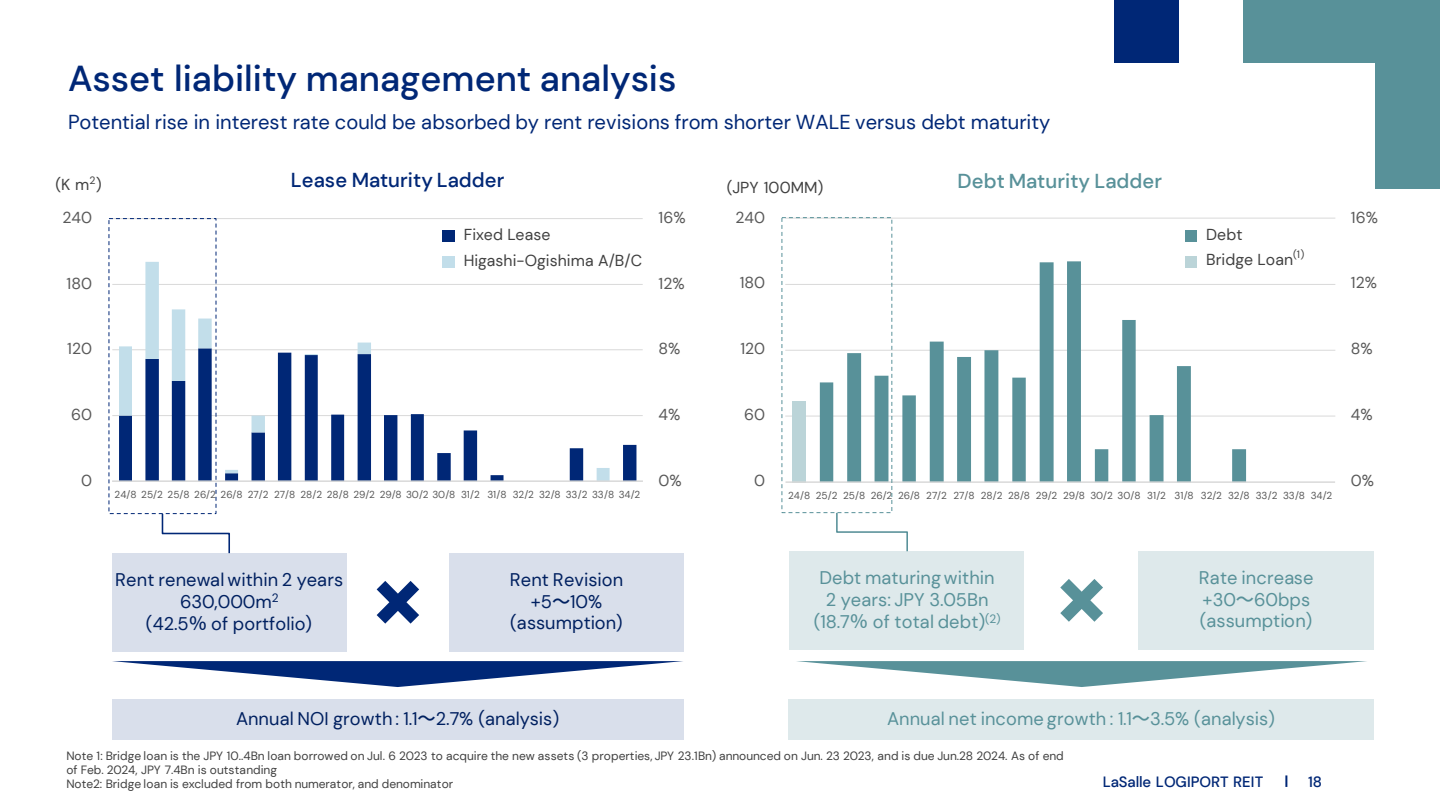
<style>
.page{position:relative;width:1440px;height:811px;background:#fff}
.page>*{position:absolute;margin:0;border:0;box-sizing:border-box;transform-origin:0 0}
.t1{font:500 36px "DM Sans";color:#002776}
.t2{font:20.2px "DM Sans";color:#002776}
.t3{font:500 20.2px "DM Sans";letter-spacing:.005em;color:#002776}
.t4{font:500 20.2px "DM Sans";letter-spacing:.005em;color:#589199}
.t5{font:18.2px/21.6px "DM Sans";letter-spacing:.005em;color:#589199;text-align:center}
.t6{font:18.2px/21.6px "DM Sans";letter-spacing:.005em;color:#002060;text-align:center}
.t7{font:15.8px "DM Sans";letter-spacing:.005em;color:#404040}
.t8{font:15.8px "DM Sans";color:#595959}
.t9{font:500 14.8px "DM Sans";color:#002776}
.t10{font:12px/14.4px "DM Sans";color:#404040}
.t11{font:10.6px "DM Sans";color:#404040}
.t12{font:10px "DM Sans";color:#595959}
.s1{font-size:15.8px}
.s2{font-family:"Noto Sans JP";font-weight:500}
</style>
<div class="page">
<svg style="left:1285px;top:775px;width:2px;height:11px"></svg>
<div style="left:1376px;top:0;width:64px;height:188px;background:#589199"></div>
<div style="left:1243px;top:0;width:197px;height:62px;background:#589199"></div>
<div style="left:1114px;top:0;width:64px;height:62px;background:#002776"></div>
<hr style="left:112px;top:415px;width:531px;height:1px;background:#d9d9d9">
<hr style="left:112px;top:349px;width:531px;height:1px;background:#d9d9d9">
<hr style="left:112px;top:284px;width:531px;height:1px;background:#d9d9d9">
<hr style="left:112px;top:218px;width:531px;height:1px;background:#d9d9d9">
<svg style="left:610px;top:350px;width:26px;height:130px"></svg>
<svg style="left:119px;top:262px;width:491px;height:218px"></svg>
<hr style="left:112px;top:480px;width:531px;height:1px;background:#d9d9d9">
<hr style="left:785px;top:415px;width:550px;height:1px;background:#d9d9d9">
<hr style="left:785px;top:349px;width:550px;height:1px;background:#d9d9d9">
<hr style="left:785px;top:284px;width:550px;height:1px;background:#d9d9d9">
<hr style="left:785px;top:217px;width:550px;height:1px;background:#d9d9d9">
<div style="left:792px;top:400px;width:14px;height:82px;background:#bbd4d8"></div>
<svg style="left:820px;top:261px;width:426px;height:220px"></svg>
<hr style="left:786px;top:481px;width:549px;height:1px;background:#d9d9d9">
<div style="left:1185px;top:230px;width:12px;height:11px;background:#589199"></div>
<div style="left:1185px;top:256px;width:12px;height:11px;background:#bbd4d8"></div>
<div style="left:112px;top:552px;width:235px;height:98px;background:#d9dfeb"></div>
<div style="left:790px;top:551px;width:234px;height:97px;background:#dee9eb"></div>
<svg style="left:377px;top:581px;width:42px;height:42px"></svg>
<div style="left:449px;top:552px;width:235px;height:98px;background:#d9dfeb"></div>
<svg style="left:1060px;top:579px;width:43px;height:42px"></svg>
<div style="left:1139px;top:551px;width:235px;height:97px;background:#dee9eb"></div>
<div style="left:443px;top:230px;width:12px;height:11px;background:#002776"></div>
<div style="left:443px;top:256px;width:12px;height:11px;background:#c2deea"></div>
<svg style="left:161px;top:512px;width:70px;height:42px"></svg>
<svg style="left:836px;top:512px;width:72px;height:40px"></svg>
<svg style="left:112px;top:661px;width:571px;height:25px"></svg>
<div style="left:112px;top:698px;width:572px;height:41px;background:#d9dfeb"></div>
<svg style="left:797px;top:661px;width:570px;height:25px"></svg>
<div style="left:789px;top:698px;width:585px;height:41px;background:#dee9eb"></div>
<p class="t1" style="left:68px;top:56px;width:610px">Asset liability management analysis</p>
<p class="t2" style="left:68px;top:109px;width:984px">Potential rise in interest rate could be absorbed by rent revisions from shorter WALE versus debt maturity</p>
<p class="t7" style="left:55px;top:175px;width:35px">(K m</p>
<p class="t3" style="left:291px;top:167px;width:215px">Lease Maturity Ladder</p>
<p class="t4" style="left:958px;top:168px;width:206px">Debt Maturity Ladder</p>
<p class="t11" style="left:89px;top:173px;width:14px">2<span class="s1">)</span></p>
<p class="t7" style="left:727px;top:177px;width:98px">(JPY 100MM)</p>
<p class="t8" style="left:62px;top:207px;width:31px">240</p>
<p class="t8" style="left:67px;top:273px;width:27px">180</p>
<p class="t7" style="left:464px;top:224px;width:88px">Fixed Lease</p>
<p class="t7" style="left:464px;top:250px;width:180px">Higashi-Ogishima A/B/C</p>
<p class="t8" style="left:659px;top:207px;width:29px">16%</p>
<p class="t8" style="left:659px;top:273px;width:28px">12%</p>
<p class="t8" style="left:735px;top:207px;width:31px">240</p>
<p class="t8" style="left:740px;top:273px;width:27px">180</p>
<p class="t7" style="left:1206px;top:224px;width:38px">Debt</p>
<p class="t7" style="left:1206px;top:250px;width:100px">Bridge Loan<sup>(1)</sup></p>
<p class="t8" style="left:1351px;top:207px;width:29px">16%</p>
<p class="t8" style="left:1351px;top:273px;width:28px">12%</p>
<p class="t8" style="left:67px;top:339px;width:26px">120</p>
<p class="t8" style="left:659px;top:339px;width:23px">8%</p>
<p class="t8" style="left:740px;top:339px;width:26px">120</p>
<p class="t8" style="left:1351px;top:339px;width:23px">8%</p>
<p class="t8" style="left:71px;top:404px;width:23px">60</p>
<p class="t8" style="left:659px;top:404px;width:23px">4%</p>
<p class="t8" style="left:744px;top:405px;width:23px">60</p>
<p class="t8" style="left:1351px;top:405px;width:23px">4%</p>
<p class="t8" style="left:81px;top:470px;width:12px">0</p>
<p class="t8" style="left:659px;top:470px;width:25px">0%</p>
<p class="t8" style="left:754px;top:471px;width:12px">0</p>
<p class="t8" style="left:1351px;top:471px;width:25px">0%</p>
<p class="t12" style="left:115px;top:488px;width:23px">24/8</p>
<p class="t12" style="left:141px;top:488px;width:23px">25/2</p>
<p class="t12" style="left:168px;top:488px;width:23px">25/8</p>
<p class="t12" style="left:194px;top:488px;width:23px">26/2</p>
<p class="t12" style="left:221px;top:488px;width:23px">26/8</p>
<p class="t12" style="left:248px;top:488px;width:22px">27/2</p>
<p class="t12" style="left:274px;top:488px;width:23px">27/8</p>
<p class="t12" style="left:300px;top:488px;width:23px">28/2</p>
<p class="t12" style="left:327px;top:488px;width:23px">28/8</p>
<p class="t12" style="left:353px;top:488px;width:23px">29/2</p>
<p class="t12" style="left:380px;top:488px;width:77px">29/8 30/2 30/8</p>
<p class="t12" style="left:461px;top:488px;width:20px">31/2</p>
<p class="t12" style="left:487px;top:488px;width:21px">31/8</p>
<p class="t12" style="left:513px;top:488px;width:23px">32/2</p>
<p class="t12" style="left:539px;top:488px;width:23px">32/8</p>
<p class="t12" style="left:566px;top:488px;width:23px">33/2</p>
<p class="t12" style="left:592px;top:488px;width:23px">33/8</p>
<p class="t12" style="left:619px;top:488px;width:23px">34/2</p>
<p class="t12" style="left:788px;top:489px;width:23px">24/8</p>
<p class="t12" style="left:816px;top:489px;width:23px">25/2</p>
<p class="t12" style="left:843px;top:489px;width:23px">25/8</p>
<p class="t12" style="left:871px;top:489px;width:23px">26/2</p>
<p class="t12" style="left:898px;top:489px;width:23px">26/8</p>
<p class="t12" style="left:926px;top:489px;width:22px">27/2</p>
<p class="t12" style="left:954px;top:489px;width:23px">27/8</p>
<p class="t12" style="left:981px;top:489px;width:23px">28/2</p>
<p class="t12" style="left:1008px;top:489px;width:23px">28/8</p>
<p class="t12" style="left:1036px;top:489px;width:23px">29/2</p>
<p class="t12" style="left:1063px;top:489px;width:23px">29/8</p>
<p class="t12" style="left:1090px;top:489px;width:24px">30/2</p>
<p class="t12" style="left:1118px;top:489px;width:24px">30/8</p>
<p class="t12" style="left:1147px;top:489px;width:20px">31/2</p>
<p class="t12" style="left:1175px;top:489px;width:21px">31/8</p>
<p class="t12" style="left:1201px;top:489px;width:23px">32/2</p>
<p class="t12" style="left:1228px;top:489px;width:23px">32/8</p>
<p class="t12" style="left:1256px;top:489px;width:23px">33/2</p>
<p class="t12" style="left:1283px;top:489px;width:23px">33/8</p>
<p class="t12" style="left:1311px;top:489px;width:23px">34/2</p>
<p class="t6" style="left:115px;top:568px;width:229px">Rent renewal within 2 years<br>630,000m<sup>2</sup></p>
<p class="t6" style="left:146px;top:612px;width:168px">(42.5<span class="s2">％</span> of portfolio)</p>
<p class="t6" style="left:510px;top:568px;width:115px">Rent Revision</p>
<p class="t6" style="left:510px;top:591px;width:114px">+5<span class="s2">～</span>10% (assumption)</p>
<p class="t5" style="left:820px;top:566px;width:177px">Debt maturing within<br>2 years: JPY 3.05Bn</p>
<p class="t5" style="left:814px;top:610px;width:188px">(18.7<span class="s2">％</span> of total debt)<sup>(2)</sup></p>
<p class="t5" style="left:1199px;top:566px;width:116px">Rate increase</p>
<p class="t5" style="left:1202px;top:588px;width:110px">+30<span class="s2">～</span>60bps</p>
<p class="t5" style="left:1200px;top:610px;width:114px">(assumption)</p>
<p class="t6" style="left:236px;top:708px;width:325px">Annual NOI growth : 1.1<span class="s2">～</span>2.7% (analysis)</p>
<p class="t5" style="left:887px;top:707px;width:389px">Annual net income growth : 1.1<span class="s2">～</span>3.5% (analysis)</p>
<p class="t10" style="left:66px;top:747px;width:999px">Note 1: Bridge loan is the JPY 10..4Bn loan borrowed on Jul. 6 2023 to acquire the new assets (3 properties, JPY 23.1Bn) announced on Jun. 23 2023, and is due Jun.28 2024. As of end of Feb. 2024, JPY 7.4Bn is outstanding</p>
<p class="t10" style="left:66px;top:776px;width:388px">Note2: Bridge loan is excluded from both numerator, and denominator</p>
<p class="t9" style="left:1103px;top:772px;width:162px">LaSalle LOGIPORT REIT</p>
<p class="t9" style="left:1308px;top:772px;width:16px">18</p>
</div>
